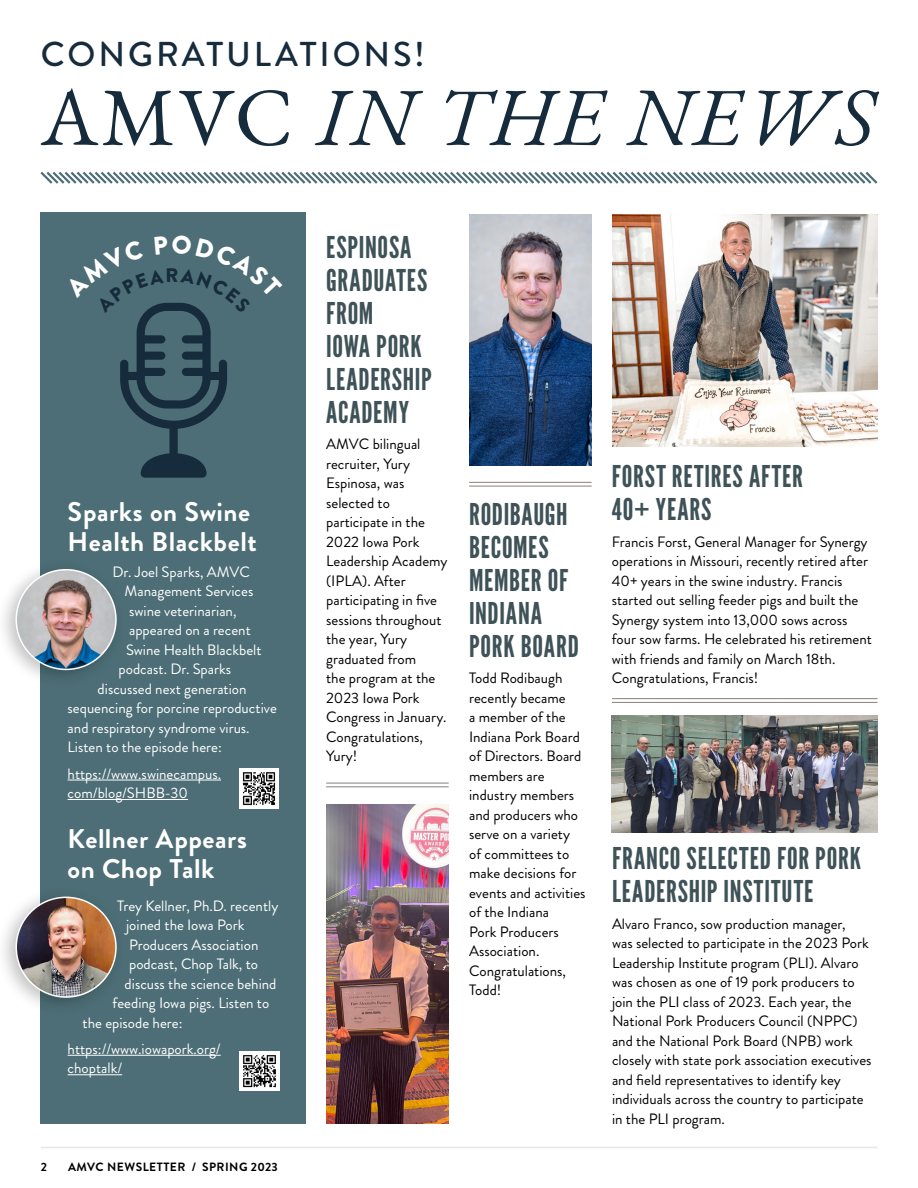
<style>
.page{position:relative;width:918px;height:1188px;background:#fff}
.page>*{position:absolute;margin:0;border:0;box-sizing:border-box;transform-origin:0 0}
.t1{font:italic 82.5px "EB Garamond";letter-spacing:.04em;color:#162b3c}
.t2{font:500 34.5px "Brandon Grotesque";letter-spacing:.085em;color:#162b3c}
.t3{font:30px/33px "League Gothic";letter-spacing:.025em;color:#3e5258}
.t4{font:700 27px/30px "Brandon Grotesque";letter-spacing:.02em;color:#fff}
.t5{font:15px/19.5px "Brandon Grotesque";color:#000}
.t6{font:15px/19.5px "Brandon Grotesque";color:#fff}
.t7{font:700 12px "Brandon Grotesque";letter-spacing:.04em;color:#000}
.s1{font-style:normal}
</style>
<div class="page">
<hr style="left:41px;top:1147px;width:837px;height:1px;background:#e6e7e8">
<img style="left:326px;top:804px;width:123px;height:320px">
<img style="left:469px;top:214px;width:123px;height:252px">
<img style="left:612px;top:716px;width:265px;height:117px">
<img style="left:612px;top:214px;width:265px;height:232px">
<hr style="left:612px;top:698px;width:266px;height:1px;background:#87807c">
<hr style="left:612px;top:702px;width:266px;height:1px;background:#87807c">
<hr style="left:326px;top:783px;width:123px;height:1px;background:#87807c">
<hr style="left:326px;top:786px;width:123px;height:1px;background:#87807c">
<hr style="left:469px;top:482px;width:123px;height:1px;background:#87807c">
<hr style="left:469px;top:486px;width:123px;height:1px;background:#87807c">
<svg style="left:40px;top:171px;width:838px;height:13px"></svg>
<div style="left:41px;top:212px;width:265px;height:912px;background:#4d6e76"></div>
<hr style="left:68px;top:780px;width:153px;height:1px;background:#fff">
<hr style="left:68px;top:799px;width:120px;height:1px;background:#fff">
<hr style="left:68px;top:1055px;width:153px;height:1px;background:#fff">
<hr style="left:68px;top:1074px;width:54px;height:1px;background:#fff">
<div style="left:0;top:558px;width:126px;height:131px;background:#000;opacity:.25"></div>
<img style="left:16px;top:570px;width:100px;height:99px;border-radius:50px">
<div style="left:15px;top:569px;width:102px;height:101px;border:2px solid #fff;border-radius:50%"></div>
<div style="left:0;top:886px;width:126px;height:131px;background:#000;opacity:.25"></div>
<img style="left:16px;top:897px;width:100px;height:100px;border-radius:50px">
<div style="left:15px;top:897px;width:102px;height:101px;border:2px solid #fff;border-radius:50%"></div>
<img style="left:239px;top:769px;width:40px;height:40px">
<img style="left:239px;top:1051px;width:40px;height:40px">
<svg style="left:120px;top:302px;width:107px;height:176px"></svg>
<h2 class="t2" style="left:41px;top:30px;width:385px">CONGRATULATIONS!</h2>
<h1 class="t1" style="left:41px;top:63px;width:835px"><span class="s1">AMVC</span> IN THE NEWS</h1>
<h3 class="t4" style="left:68px;top:497px;width:191px">Sparks on Swine<br>Health Blackbelt</h3>
<p class="t6" style="left:113px;top:562px;width:139px">Dr. Joel Sparks, AMVC</p>
<p class="t6" style="left:125px;top:582px;width:130px">Management Services</p>
<p class="t6" style="left:129px;top:601px;width:109px">swine veterinarian,</p>
<p class="t6" style="left:129px;top:621px;width:123px">appeared on a recent</p>
<p class="t6" style="left:126px;top:640px;width:137px">Swine Health Blackbelt</p>
<p class="t6" style="left:119px;top:660px;width:114px">podcast. Dr. Sparks</p>
<p class="t6" style="left:98px;top:679px;width:150px">discussed next generation</p>
<p class="t6" style="left:68px;top:699px;width:211px">sequencing for porcine reproductive</p>
<p class="t6" style="left:68px;top:718px;width:184px">and respiratory syndrome virus.</p>
<p class="t6" style="left:68px;top:738px;width:156px">Listen to the episode here:</p>
<p class="t6" style="left:68px;top:764px;width:155px">https://www.swinecampus. com/blog/SHBB-30</p>
<h3 class="t4" style="left:68px;top:824px;width:181px">Kellner Appears on Chop Talk</h3>
<p class="t6" style="left:117px;top:896px;width:163px">Trey Kellner, Ph.D. recently</p>
<p class="t6" style="left:126px;top:915px;width:120px">joined the Iowa Pork</p>
<p class="t6" style="left:129px;top:935px;width:131px">Producers Association</p>
<p class="t6" style="left:129px;top:954px;width:130px">podcast, Chop Talk, to</p>
<p class="t6" style="left:125px;top:974px;width:153px">discuss the science behind</p>
<p class="t6" style="left:113px;top:993px;width:158px">feeding Iowa pigs. Listen to</p>
<p class="t6" style="left:83px;top:1013px;width:101px">the episode here:</p>
<p class="t6" style="left:68px;top:1039px;width:155px">https://www.iowapork.org/ choptalk/</p>
<p class="t7" style="left:41px;top:1158px;width:8px">2</p>
<p class="t7" style="left:68px;top:1158px;width:211px">AMVC NEWSLETTER / SPRING 2023</p>
<h3 class="t3" style="left:326px;top:231px;width:107px">ESPINOSA<br>GRADUATES<br>FROM<br>IOWA PORK<br>LEADERSHIP<br>ACADEMY</h3>
<p class="t5" style="left:326px;top:434px;width:123px">AMVC bilingual recruiter, Yury<br>Espinosa, was selected to participate in the<br>2022 Iowa Pork<br>Leadership Academy (IPLA). After participating in five sessions throughout the year, Yury graduated from<br>the program at the<br>2023 Iowa Pork<br>Congress in January.<br>Congratulations,<br>Yury!</p>
<h3 class="t3" style="left:469px;top:498px;width:111px">RODIBAUGH<br>BECOMES<br>MEMBER OF<br>INDIANA<br>PORK BOARD</h3>
<p class="t5" style="left:469px;top:669px;width:118px">Todd Rodibaugh recently became<br>a member of the<br>Indiana Pork Board of Directors. Board members are industry members and producers who serve on a variety of committees to make decisions for events and activities of the Indiana<br>Pork Producers<br>Association.<br>Congratulations,<br>Todd!</p>
<h3 class="t3" style="left:612px;top:460px;width:193px">FORST RETIRES AFTER<br>40+ YEARS</h3>
<p class="t5" style="left:612px;top:532px;width:262px">Francis Forst, General Manager for Synergy operations in Missouri, recently retired after 40+ years in the swine industry. Francis started out selling feeder pigs and built the Synergy system into 13,000 sows across four sow farms. He celebrated his retirement with friends and family on March 18th.<br>Congratulations, Francis!</p>
<h3 class="t3" style="left:612px;top:842px;width:250px">FRANCO SELECTED FOR PORK<br>LEADERSHIP INSTITUTE</h3>
<p class="t5" style="left:612px;top:914px;width:261px">Alvaro Franco, sow production manager,<br>was selected to participate in the 2023 Pork Leadership Institute program (PLI). Alvaro was chosen as one of 19 pork producers to join the PLI class of 2023. Each year, the National Pork Producers Council (NPPC) and the National Pork Board (NPB) work closely with state pork association executives and field representatives to identify key individuals across the country to participate in the PLI program.</p>
</div>
